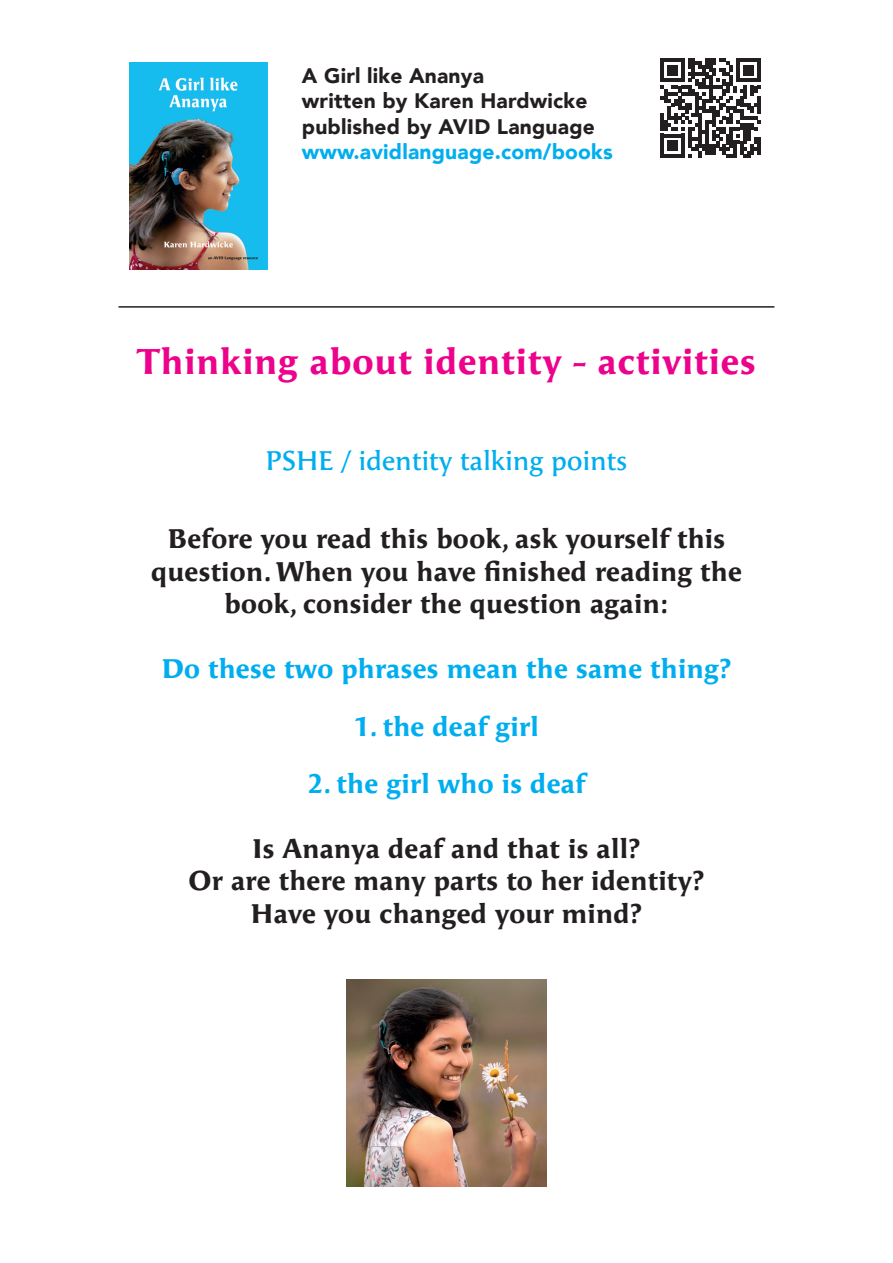
<style>
.page{position:relative;width:893px;height:1263px;background:#fff}
.page>*{position:absolute;margin:0;border:0;box-sizing:border-box;transform-origin:0 0}
.t1{font:800 36px "Angie Pro";letter-spacing:.025em;color:#ed028c}
.t2{font:800 27px/32.4px "Angie Pro";letter-spacing:.01em;color:#231f20;text-align:center}
.t3{font:800 27px "Angie Pro";letter-spacing:.01em;color:#00aeef}
.t4{font:600 27px "Angie Pro";letter-spacing:.01em;color:#00aeef}
.t5{font:900 21px/25.2px "Avenir";letter-spacing:.01em;color:#231f20}
.t6{font:900 21px "Avenir";letter-spacing:.01em;color:#00aeef}
</style>
<div class="page">
<img style="left:347px;top:979px;width:199px;height:207px">
<img style="left:129px;top:62px;width:139px;height:208px">
<hr style="left:119px;top:306px;width:655px;height:2px;background:#231f20">
<svg style="left:661px;top:58px;width:100px;height:100px"></svg>
<hr style="left:757px;top:137px;width:4px;height:18px;background:#231f20">
<p class="t5" style="left:302px;top:63px;width:294px">A Girl like Ananya<br>written by Karen Hardwicke published by AVID Language</p>
<p class="t6" style="left:302px;top:134px;width:312px">www.avidlanguage.com/books</p>
<h1 class="t1" style="left:137px;top:335px;width:620px">Thinking about identity - activities</h1>
<p class="t4" style="left:266px;top:440px;width:363px">PSHE / identity talking points</p>
<p class="t2" style="left:151px;top:521px;width:592px">Before you read this book, ask yourself this question. When you have finished reading the book, consider the question again:</p>
<p class="t3" style="left:162px;top:649px;width:571px">Do these two phrases mean the same thing?</p>
<p class="t3" style="left:354px;top:706px;width:186px">1. the deaf girl</p>
<p class="t3" style="left:308px;top:764px;width:279px">2. the girl who is deaf</p>
<p class="t2" style="left:189px;top:831px;width:517px">Is Ananya deaf and that is all?<br>Or are there many parts to her identity?<br>Have you changed your mind?</p>
</div>
